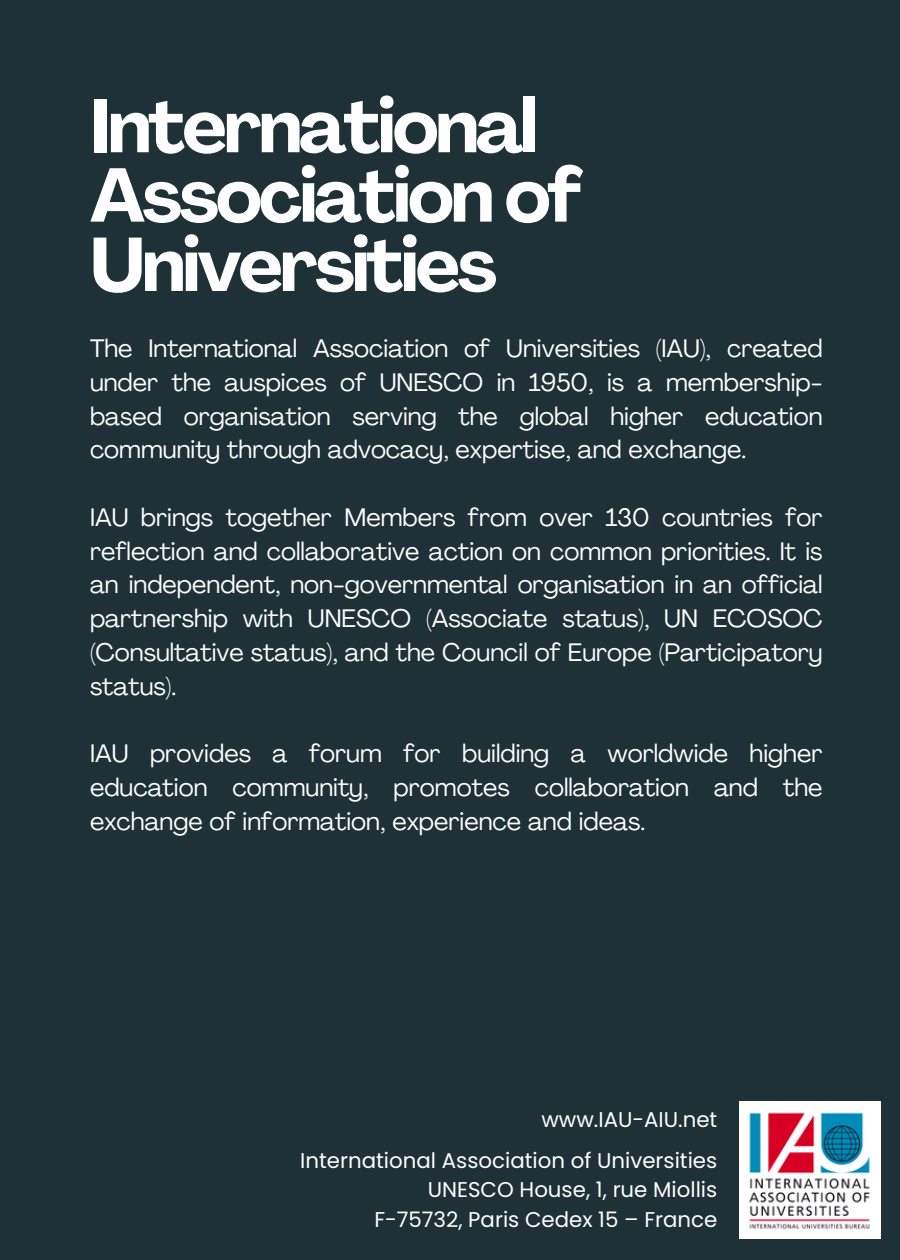
<style>
.page{position:relative;width:900px;height:1260px;background:#1e3137}
.page>*{position:absolute;margin:0;border:0;box-sizing:border-box;transform-origin:0 0}
.t1{font:700 75px/69.5px "Agrandir";letter-spacing:-.04em;color:#fefefe}
.t2{font:25px/33.8px "Agrandir";color:#fefefe;text-align:justify}
.t3{font:21.25px "Poppins";color:#fefefe}
</style>
<div class="page">
<img style="left:739px;top:1102px;width:141px;height:137px">
<h1 class="t1" style="left:90px;top:99px;width:495px">International<br>Association of<br>Universities</h1>
<h2 class="t2" style="left:90px;top:334px;width:734px">The International Association of Universities (IAU), created under the auspices of UNESCO in 1950, is a membership&shy;based organisation serving the global higher education community through advocacy, expertise, and exchange.</h2>
<h2 class="t2" style="left:90px;top:503px;width:734px">IAU brings together Members from over 130 countries for reflection and collaborative action on common priorities. It is an independent, non-governmental organisation in an official partnership with UNESCO (Associate status), UN ECOSOC (Consultative status), and the Council of Europe (Participatory status).</h2>
<h2 class="t2" style="left:90px;top:739px;width:734px">IAU provides a forum for building a worldwide higher education community, promotes collaboration and the exchange of information, experience and ideas.</h2>
<p class="t3" style="left:541px;top:1104px;width:177px">www.IAU-AIU.net</p>
<p class="t3" style="left:300px;top:1145px;width:419px">International Association of Universities</p>
<p class="t3" style="left:428px;top:1175px;width:291px">UNESCO House, 1, rue Miollis</p>
<p class="t3" style="left:374px;top:1204px;width:344px">F-75732, Paris Cedex 15 – France</p>
</div>
